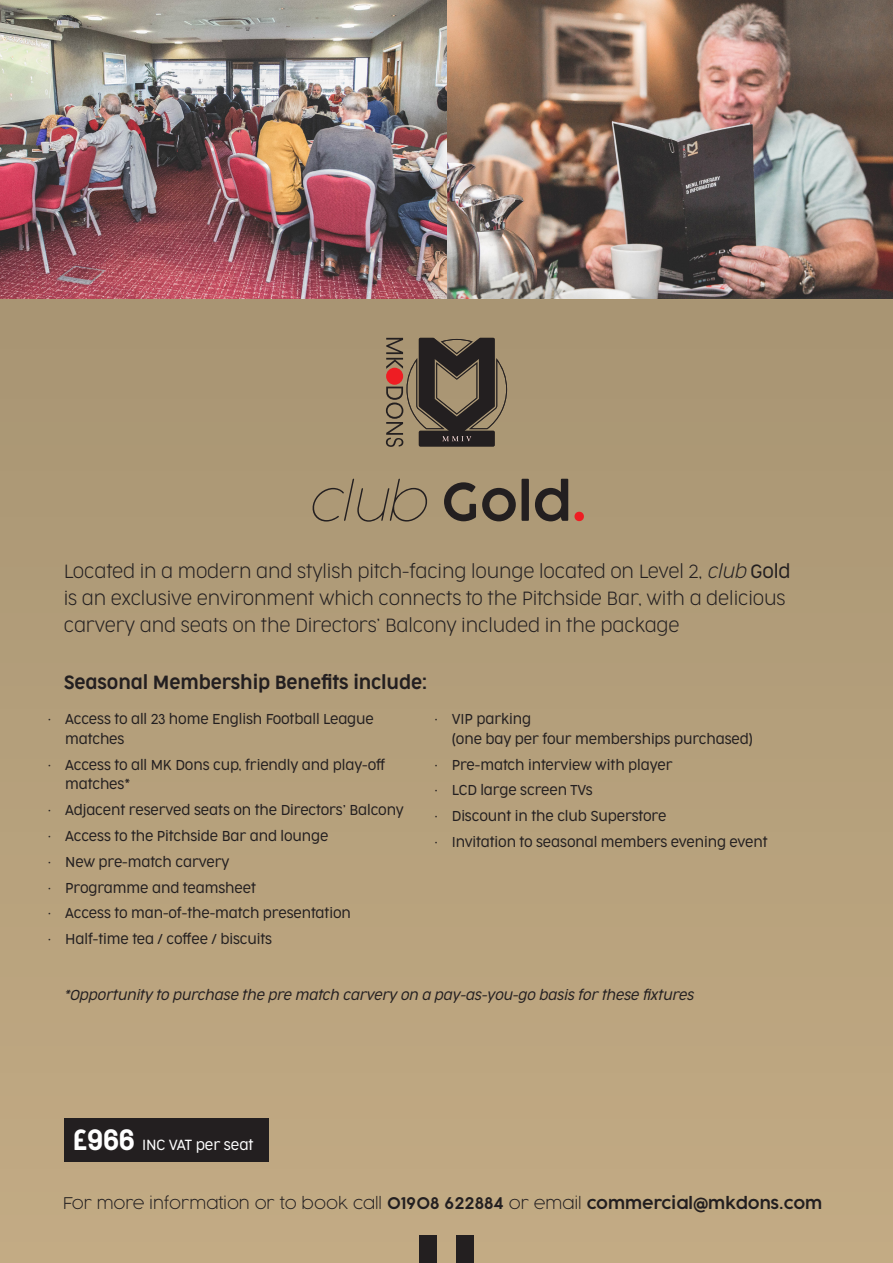
<style>
.page{position:relative;width:893px;height:1263px;background:#fff}
.page>*{position:absolute;margin:0;border:0;box-sizing:border-box;transform-origin:0 0}
.t1{font:italic 100 51.15px "Cocogoose Pro";color:#231f20}
.t2{font:200 18px/27px "Cocogoose Narrow";letter-spacing:-.01em;color:#231f20}
.t3{font:300 18px "Cocogoose Narrow";letter-spacing:-.01em;color:#231f20}
.t4{font:200 15.9px "Cocogoose Pro";color:#231f20}
.t5{font:300 13.8px "Cocogoose Narrow";letter-spacing:-.01em;color:#fff}
.t6{font:300 13.5px/19.5px "Cocogoose Narrow";letter-spacing:-.01em;color:#231f20}
.t7{font:italic 300 13.5px "Cocogoose Narrow";letter-spacing:-.01em;color:#231f20}
.s1{font-weight:300;font-style:normal}
.s2{font-family:"Avenir";font-weight:900;font-style:normal;color:#ee1d23}
.s3{font-style:italic}
.s4{font-weight:300}
.s5{font-size:27.6px}
</style>
<div class="page">
<div style="left:0;top:298px;width:893px;height:965px;background:linear-gradient(to right,#b5a07b,#b6a07c)"></div>
<img style="left:0;top:0;width:893px;height:298px">
<svg style="left:386px;top:338px;width:121px;height:109px;background:#685949"></svg>
<div style="left:420px;top:1235px;width:17px;height:28px;background:#231f20"></div>
<div style="left:456px;top:1235px;width:17px;height:28px;background:#231f20"></div>
<div style="left:64px;top:1118px;width:204px;height:43px;background:#231f20"></div>
<p class="t1" style="left:307px;top:469px;width:281px">club <span class="s1">Gold</span><span class="s2">.</span></p>
<p class="t2" style="left:64px;top:557px;width:728px">Located in a modern and stylish pitch-facing lounge located on Level 2, <span class="s3">club</span> <span class="s4">Gold </span>is an exclusive environment which connects to the Pitchside Bar, with a delicious carvery and seats on the Directors’ Balcony included in the package</p>
<p class="t3" style="left:64px;top:670px;width:365px">Seasonal Membership Benefits include:</p>
<p class="t6" style="left:65px;top:709px;width:310px;text-indent:-17px">• Access to all 23 home English Football League matches</p>
<p class="t6" style="left:65px;top:755px;width:322px;text-indent:-17px">• Access to all MK Dons cup, friendly and play-off matches*</p>
<p class="t6" style="left:48px;top:800px;width:357px">• Adjacent reserved seats on the Directors’ Balcony</p>
<p class="t6" style="left:48px;top:826px;width:282px">• Access to the Pitchside Bar and lounge</p>
<p class="t6" style="left:48px;top:852px;width:183px">• New pre-match carvery</p>
<p class="t6" style="left:48px;top:878px;width:209px">• Programme and teamsheet</p>
<p class="t6" style="left:48px;top:903px;width:304px">• Access to man-of-the-match presentation</p>
<p class="t6" style="left:48px;top:929px;width:226px">• Half-time tea / coffee / biscuits</p>
<p class="t6" style="left:452px;top:709px;width:303px;text-indent:-17px">• VIP parking<br>(one bay per four memberships purchased)</p>
<p class="t6" style="left:435px;top:755px;width:239px">• Pre-match interview with player</p>
<p class="t6" style="left:435px;top:780px;width:159px">• LCD large screen TVs</p>
<p class="t6" style="left:435px;top:806px;width:233px">• Discount in the club Superstore</p>
<p class="t6" style="left:435px;top:832px;width:334px">• Invitation to seasonal members evening event</p>
<p class="t7" style="left:64px;top:986px;width:631px">*Opportunity to purchase the pre match carvery on a pay-as-you-go basis for these fixtures</p>
<p class="t5" style="left:73px;top:1135px;width:182px"><span class="s5">£966</span> INC VAT per seat</p>
<p class="t4" style="left:63px;top:1192px;width:761px">For more information or to book call <span class="s4">01908 622884</span> or email <span class="s4">commercial@mkdons.com</span></p>
</div>
